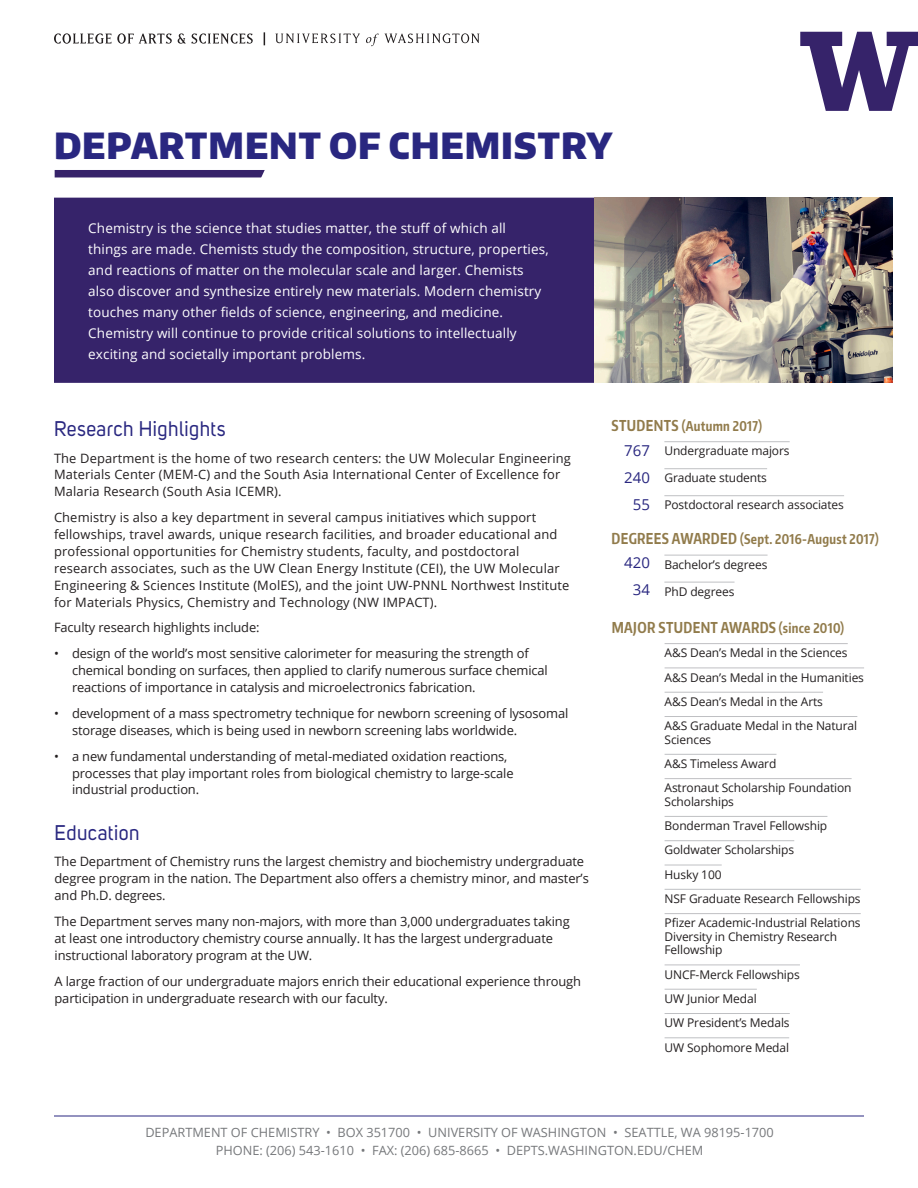
<style>
.page{position:relative;width:918px;height:1188px;background:#fff}
.page>*{position:absolute;margin:0;border:0;box-sizing:border-box;transform-origin:0 0}
.Header_main{font:900 36px "Encode Sans Normal";letter-spacing:.025em;color:#292780;scale:.95 1}
.Header_body{font:21px "Uni Sans";letter-spacing:.025em;color:#292780;scale:.95 1}
.Sidebar_Titles{font:700 15px "Encode Sans Compressed";letter-spacing:.025em;color:#917b4b;scale:.95 1}
.Sidebar_numbers{font:15px "Open Sans";letter-spacing:.01em;color:#292780}
.Intro_Text{font:13.5px/21px "Open Sans";letter-spacing:.01em;color:#fff}
.Sidebar_Titles-2{font:700 13.5px "Encode Sans Compressed";letter-spacing:.025em;color:#917b4b;scale:.95 1}
.Body_main{font:12.9px/16.8px "Open Sans";letter-spacing:-.01em;color:#231f20}
.Body_main-2{font:12.9px/16.8px "Open Sans";letter-spacing:.01em;color:#231f20}
.Address{font:12.75px "Open Sans";color:#76787b}
.Sidebar_Text{font:12px/13.5px "Open Sans";letter-spacing:-.01em;color:#231f20}
.s1{font-size:15px}
.s2{font-size:13.5px}
</style>
<div class="page">
<hr style="left:54px;top:1116px;width:810px;height:1px;background:#292780">
<img style="left:594px;top:198px;width:298px;height:185px">
<hr style="left:665px;top:643px;width:183px;height:1px;background:#bfc0c3">
<hr style="left:665px;top:668px;width:199px;height:1px;background:#bfc0c3">
<hr style="left:665px;top:692px;width:158px;height:1px;background:#bfc0c3">
<hr style="left:665px;top:716px;width:192px;height:1px;background:#bfc0c3">
<hr style="left:665px;top:754px;width:111px;height:1px;background:#bfc0c3">
<hr style="left:665px;top:778px;width:187px;height:1px;background:#bfc0c3">
<hr style="left:665px;top:816px;width:162px;height:1px;background:#bfc0c3">
<hr style="left:665px;top:840px;width:129px;height:1px;background:#bfc0c3">
<hr style="left:665px;top:865px;width:57px;height:1px;background:#bfc0c3">
<hr style="left:665px;top:889px;width:196px;height:1px;background:#bfc0c3">
<hr style="left:665px;top:913px;width:196px;height:1px;background:#bfc0c3">
<hr style="left:665px;top:965px;width:135px;height:1px;background:#bfc0c3">
<hr style="left:665px;top:989px;width:92px;height:1px;background:#bfc0c3">
<hr style="left:665px;top:1013px;width:125px;height:1px;background:#bfc0c3">
<hr style="left:665px;top:1038px;width:124px;height:1px;background:#bfc0c3">
<hr style="left:664px;top:441px;width:126px;height:1px;background:#bfc0c3">
<hr style="left:664px;top:468px;width:103px;height:1px;background:#bfc0c3">
<hr style="left:664px;top:495px;width:180px;height:1px;background:#bfc0c3">
<hr style="left:664px;top:555px;width:104px;height:1px;background:#bfc0c3">
<hr style="left:664px;top:582px;width:71px;height:1px;background:#bfc0c3">
<div style="left:54px;top:198px;width:540px;height:185px;background:#36236a"></div>
<svg style="left:800px;top:32px;width:118px;height:79px"></svg>
<svg style="left:264px;top:32px;width:1px;height:13px"></svg>
<svg style="left:275px;top:33px;width:205px;height:13px"></svg>
<svg style="left:54px;top:33px;width:57px;height:11px"></svg>
<svg style="left:117px;top:33px;width:55px;height:11px"></svg>
<svg style="left:178px;top:33px;width:75px;height:11px"></svg>
<div style="left:55px;top:170px;width:211px;height:7px;background:#36236a"></div>
<svg style="left:257px;top:170px;width:9px;height:8px"></svg>
<p class="Header_main" style="left:54px;top:121px;width:590px">DEPARTMENT OF CHEMISTRY</p>
<p class="Intro_Text" style="left:88px;top:217px;width:462px">Chemistry is the science that studies matter, the stuff of which all things are made. Chemists study the composition, structure, properties, and reactions of matter on the molecular scale and larger. Chemists also discover and synthesize entirely new materials. Modern chemistry touches many other fields of science, engineering, and medicine.<br>Chemistry will continue to provide critical solutions to intellectually exciting and societally important problems.</p>
<p class="Header_body" style="left:54px;top:416px;width:182px">Research Highlights</p>
<p class="Body_main-2" style="left:54px;top:449px;width:519px">The Department is the home of two research centers: the UW Molecular Engineering<br>Materials Center (MEM-C) and the South Asia International Center of Excellence for<br>Malaria Research (South Asia ICEMR).</p>
<p class="Body_main-2" style="left:54px;top:509px;width:517px">Chemistry is also a key department in several campus initiatives which support fellowships, travel awards, unique research facilities, and broader educational and professional opportunities for Chemistry students, faculty, and postdoctoral research associates, such as the UW Clean Energy Institute (CEI), the UW Molecular Engineering &amp; Sciences Institute (MolES), and the joint UW-PNNL Northwest Institute for Materials Physics, Chemistry and Technology (NW IMPACT).</p>
<p class="Body_main" style="left:54px;top:619px;width:207px">Faculty research highlights include:</p>
<p class="Body_main" style="left:72px;top:645px;width:477px;text-indent:-18px">• design of the world’s most sensitive calorimeter for measuring the strength of chemical bonding on surfaces, then applied to clarify numerous surface chemical reactions of importance in catalysis and microelectronics fabrication.</p>
<p class="Body_main" style="left:72px;top:704px;width:498px;text-indent:-18px">• development of a mass spectrometry technique for newborn screening of lysosomal storage diseases, which is being used in newborn screening labs worldwide.</p>
<p class="Body_main" style="left:72px;top:747px;width:443px;text-indent:-18px">• a new fundamental understanding of metal-mediated oxidation reactions, processes that play important roles from biological chemistry to large-scale industrial production.</p>
<p class="Header_body" style="left:55px;top:820px;width:91px">Education</p>
<p class="Body_main" style="left:55px;top:853px;width:536px">The Department of Chemistry runs the largest chemistry and biochemistry undergraduate degree program in the nation. The Department also offers a chemistry minor, and master’s and Ph.D. degrees.</p>
<p class="Body_main" style="left:55px;top:913px;width:517px">The Department serves many non-majors, with more than 3,000 undergraduates taking at least one introductory chemistry course annually. It has the largest undergraduate instructional laboratory program at the UW.</p>
<p class="Body_main" style="left:55px;top:972px;width:528px">A large fraction of our undergraduate majors enrich their educational experience through participation in undergraduate research with our faculty.</p>
<p class="Sidebar_Titles-2" style="left:612px;top:417px;width:160px"><span class="s1">STUDENTS</span> (Autumn 2017)</p>
<p class="Sidebar_numbers" style="left:624px;top:440px;width:28px">767</p>
<p class="Sidebar_numbers" style="left:624px;top:467px;width:28px">240</p>
<p class="Sidebar_numbers" style="left:633px;top:494px;width:19px">55</p>
<p class="Sidebar_Text" style="left:664px;top:444px;width:127px">Undergraduate majors</p>
<p class="Sidebar_Text" style="left:664px;top:471px;width:104px">Graduate students</p>
<p class="Sidebar_Text" style="left:664px;top:498px;width:181px">Postdoctoral research associates</p>
<p class="Sidebar_Titles-2" style="left:612px;top:530px;width:283px"><span class="s1">DEGREES AWARDED</span> (Sept. 2016-August 2017)</p>
<p class="Sidebar_numbers" style="left:624px;top:552px;width:28px">420</p>
<p class="Sidebar_numbers" style="left:633px;top:579px;width:19px">34</p>
<p class="Sidebar_Titles" style="left:612px;top:617px;width:246px">MAJOR STUDENT AWARDS <span class="s2">(since 2010)</span></p>
<p class="Sidebar_Text" style="left:664px;top:557px;width:105px">Bachelor’s degrees</p>
<p class="Sidebar_Text" style="left:664px;top:584px;width:72px">PhD degrees</p>
<p class="Sidebar_Text" style="left:665px;top:646px;width:185px">A&amp;S Dean’s Medal in the Sciences</p>
<p class="Sidebar_Text" style="left:665px;top:670px;width:201px">A&amp;S Dean’s Medal in the Humanities</p>
<p class="Sidebar_Text" style="left:665px;top:694px;width:160px">A&amp;S Dean’s Medal in the Arts</p>
<p class="Sidebar_Text" style="left:665px;top:719px;width:194px">A&amp;S Graduate Medal in the Natural<br>Sciences</p>
<p class="Sidebar_Text" style="left:665px;top:757px;width:113px">A&amp;S Timeless Award</p>
<p class="Sidebar_Text" style="left:665px;top:781px;width:188px">Astronaut Scholarship Foundation<br>Scholarships</p>
<p class="Sidebar_Text" style="left:665px;top:819px;width:164px">Bonderman Travel Fellowship</p>
<p class="Sidebar_Text" style="left:665px;top:843px;width:131px">Goldwater Scholarships</p>
<p class="Sidebar_Text" style="left:665px;top:867px;width:59px">Husky 100</p>
<p class="Sidebar_Text" style="left:665px;top:892px;width:198px">NSF Graduate Research Fellowships</p>
<p class="Sidebar_Text" style="left:665px;top:916px;width:198px">Pfizer Academic-Industrial Relations<br>Diversity in Chemistry Research<br>Fellowship</p>
<p class="Sidebar_Text" style="left:665px;top:967px;width:137px">UNCF-Merck Fellowships</p>
<p class="Sidebar_Text" style="left:665px;top:991px;width:94px">UW Junior Medal</p>
<p class="Sidebar_Text" style="left:665px;top:1016px;width:127px">UW President’s Medals</p>
<p class="Sidebar_Text" style="left:665px;top:1040px;width:126px">UW Sophomore Medal</p>
<p class="Address" style="left:145px;top:1124px;width:630px">DEPARTMENT OF CHEMISTRY • BOX 351700 • UNIVERSITY OF WASHINGTON • SEATTLE, WA 98195-1700</p>
<p class="Address" style="left:216px;top:1142px;width:489px">PHONE: (206) 543-1610 • FAX: (206) 685-8665 • DEPTS.WASHINGTON.EDU/CHEM</p>
</div>
